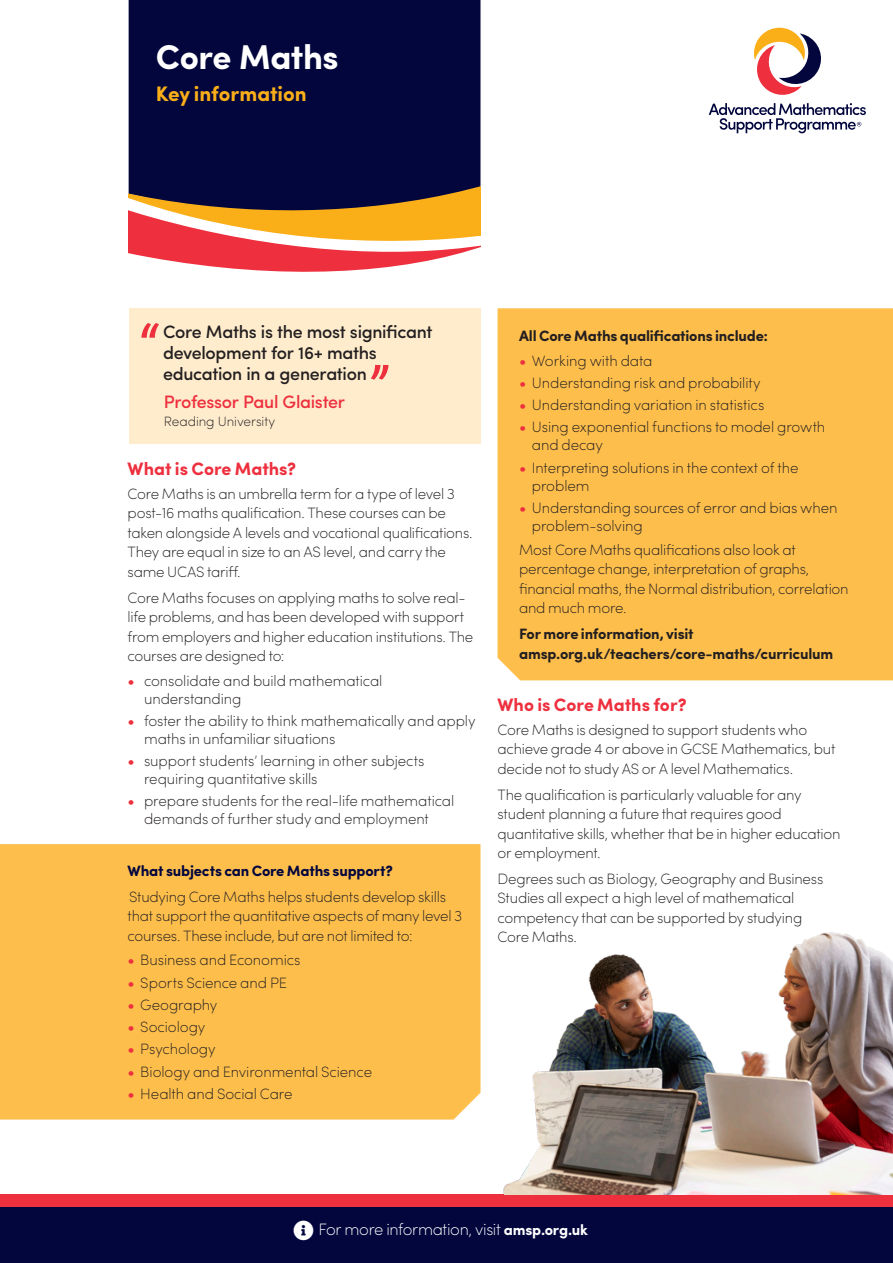
<style>
.page{position:relative;width:893px;height:1263px;background:#fff}
.page>*{position:absolute;margin:0;border:0;box-sizing:border-box;transform-origin:0 0}
.t1{font:700 34.5px "Sofia Pro";letter-spacing:-.015em;color:#fff}
.SUB_big{font:700 21px "Sofia Pro";letter-spacing:-.005em;color:#faaf18}
.Pull_quote{font:500 18px/21px "Sofia Pro";letter-spacing:-.02em;color:#231f20}
.SUB{font:700 18px "Sofia Pro";color:#ee2f3e}
.Name_quote{font:500 18px "Sofia Pro";letter-spacing:-.02em;color:#ee2f3e}
.Text{font:200 16.5px "Sofia Pro";letter-spacing:-.02em;color:#fff}
.Text-2{font:200 15px/19.5px "Sofia Pro";letter-spacing:-.015em;color:#231f20}
.Text_2{font:200 15px/19.5px "Sofia Pro";letter-spacing:-.015em;color:#231f20}
.Text_2-2{font:700 15px/19.5px "Sofia Pro";letter-spacing:-.015em;color:#231f20}
.Text-3{font:700 15px "Sofia Pro";letter-spacing:-.015em;color:#231f20}
.Text-4{font:700 15px "Sofia Pro";letter-spacing:-.015em;color:#02063d}
.Name_quote-2{font:200 13.5px "Sofia Pro";letter-spacing:-.005em;color:#231f20}
.s1{font-weight:700;color:#ee2f3e}
.s2{font-weight:700;font-size:15px}
</style>
<div class="page">
<div style="left:0;top:1194px;width:893px;height:14px;background:#ee2f3e"></div>
<div style="left:0;top:1208px;width:893px;height:55px;background:#02063d"></div>
<img style="left:503px;top:932px;width:390px;height:262px">
<svg style="left:497px;top:308px;width:396px;height:372px;background:#fdc155"></svg>
<svg style="left:709px;top:28px;width:157px;height:105px"></svg>
<div style="left:129px;top:0;width:351px;height:101px;background:#02063d"></div>
<svg style="left:129px;top:101px;width:351px;height:171px;background:#643f4b"></svg>
<div style="left:129px;top:308px;width:351px;height:135px;background:#feeccd"></div>
<svg style="left:141px;top:323px;width:18px;height:15px"></svg>
<svg style="left:371px;top:365px;width:17px;height:15px"></svg>
<div style="left:0;top:844px;width:480px;height:275px;background:#fdbe4c"></div>
<p class="t1" style="left:156px;top:31px;width:184px">Core Maths</p>
<p class="SUB_big" style="left:156px;top:78px;width:152px">Key information</p>
<p class="Pull_quote" style="left:163px;top:320px;width:271px">Core Maths is the most significant development for 16+ maths education in a generation</p>
<p class="Name_quote" style="left:164px;top:389px;width:183px">Professor Paul Glaister</p>
<p class="Name_quote-2" style="left:164px;top:412px;width:113px">Reading University</p>
<p class="SUB" style="left:128px;top:455px;width:170px">What is Core Maths?</p>
<p class="Text-2" style="left:128px;top:483px;width:347px">Core Maths is an umbrella term for a type of level 3 post-16 maths qualification. These courses can be taken alongside A levels and vocational qualifications.<br>They are equal in size to an AS level, and carry the same UCAS tariff.</p>
<p class="Text-2" style="left:128px;top:587px;width:347px">Core Maths focuses on applying maths to solve real&shy;life problems, and has been developed with support from employers and higher education institutions. The courses are designed to:</p>
<p class="Text-2" style="left:144px;top:670px;width:240px;line-height:18px;text-indent:-16px"><span class="s1">•</span> consolidate and build mathematical understanding</p>
<p class="Text-2" style="left:144px;top:711px;width:333px;line-height:18px;text-indent:-16px"><span class="s1">•</span> foster the ability to think mathematically and apply maths in unfamiliar situations</p>
<p class="Text-2" style="left:144px;top:751px;width:282px;line-height:18px;text-indent:-16px"><span class="s1">•</span> support students’ learning in other subjects requiring quantitative skills</p>
<p class="Text-2" style="left:128px;top:791px;width:328px;line-height:18px;text-align:center"><span class="s1">•</span> prepare students for the real-life mathematical demands of further study and employment</p>
<p class="Text-4" style="left:128px;top:859px;width:267px">What subjects can Core Maths support?</p>
<p class="Text_2" style="left:128px;top:886px;width:336px">Studying Core Maths helps students develop skills that support the quantitative aspects of many level 3 courses. These include, but are not limited to:</p>
<p class="Text-2" style="left:128px;top:949px;width:174px"><span class="s1">•</span> Business and Economics</p>
<p class="Text-2" style="left:128px;top:972px;width:161px"><span class="s1">•</span> Sports Science and PE</p>
<p class="Text-2" style="left:128px;top:994px;width:91px"><span class="s1">•</span> Geography</p>
<p class="Text-2" style="left:128px;top:1016px;width:79px"><span class="s1">•</span> Sociology</p>
<p class="Text-2" style="left:128px;top:1038px;width:90px"><span class="s1">•</span> Psychology</p>
<p class="Text-2" style="left:128px;top:1061px;width:246px"><span class="s1">•</span> Biology and Environmental Science</p>
<p class="Text-2" style="left:128px;top:1083px;width:166px"><span class="s1">•</span> Health and Social Care</p>
<p class="Text-3" style="left:519px;top:325px;width:251px">All Core Maths qualifications include:</p>
<p class="Text-2" style="left:519px;top:350px;width:135px"><span class="s1">•</span> Working with data</p>
<p class="Text-2" style="left:519px;top:372px;width:243px"><span class="s1">•</span> Understanding risk and probability</p>
<p class="Text-2" style="left:519px;top:394px;width:247px"><span class="s1">•</span> Understanding variation in statistics</p>
<p class="Text-2" style="left:532px;top:417px;width:295px;line-height:18px;text-indent:-13px"><span class="s1">•</span> Using exponential functions to model growth and decay</p>
<p class="Text-2" style="left:532px;top:458px;width:268px;line-height:18px;text-indent:-13px"><span class="s1">•</span> Interpreting solutions in the context of the problem</p>
<p class="Text-2" style="left:532px;top:498px;width:307px;line-height:18px;text-indent:-13px"><span class="s1">•</span> Understanding sources of error and bias when problem-solving</p>
<p class="Text_2" style="left:519px;top:539px;width:331px">Most Core Maths qualifications also look at percentage change, interpretation of graphs, financial maths, the Normal distribution, correlation and much more.</p>
<p class="Text_2-2" style="left:519px;top:623px;width:316px">For more information, visit amsp.org.uk/teachers/core-maths/curriculum</p>
<p class="SUB" style="left:497px;top:691px;width:191px">Who is Core Maths for?</p>
<p class="Text-2" style="left:497px;top:719px;width:339px">Core Maths is designed to support students who achieve grade 4 or above in GCSE Mathematics, but decide not to study AS or A level Mathematics.</p>
<p class="Text-2" style="left:497px;top:784px;width:345px">The qualification is particularly valuable for any student planning a future that requires good quantitative skills, whether that be in higher education or employment.</p>
<p class="Text-2" style="left:497px;top:868px;width:327px">Degrees such as Biology, Geography and Business Studies all expect a high level of mathematical competency that can be supported by studying Core Maths.</p>
<p class="Text" style="left:318px;top:1218px;width:271px">For more information, visit <span class="s2">amsp.org.uk</span></p>
</div>
